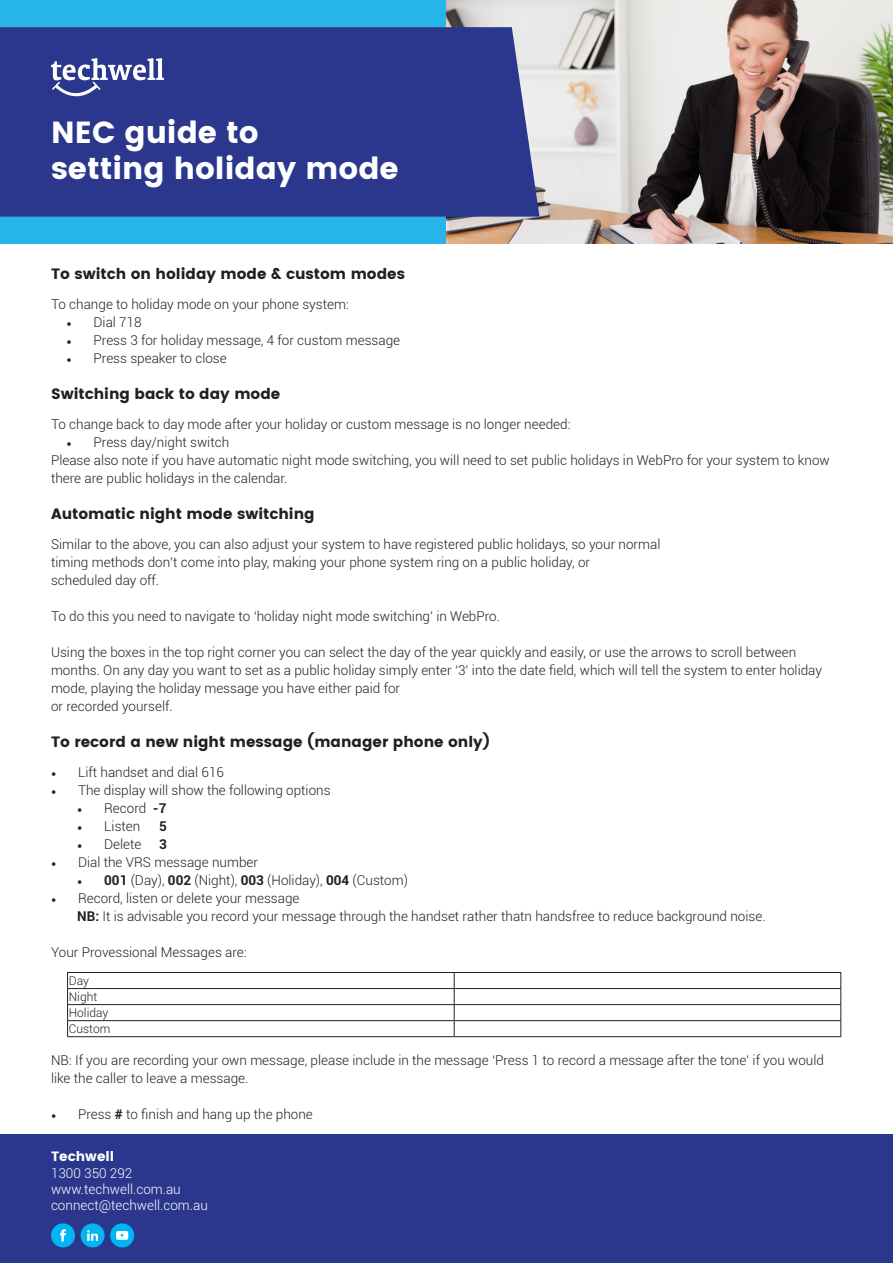
<style>
.page{position:relative;width:893px;height:1263px;background:#fff}
.page>*{position:absolute;margin:0;border:0;box-sizing:border-box;transform-origin:0 0}
.t1{font:30.45px "Poppins";color:#fff}
.t2{font:15px "Poppins";color:#231f20}
.t3{font:300 13.5px/18px "Roboto";color:#231f20}
.t4{font:300 13.5px "Roboto";color:#fff}
.t5{font:13.5px "Poppins";color:#fff}
.t6{font:700 13.5px "Roboto";color:#231f20}
.t7{font:300 12px "Roboto";color:#231f20}
.s1{font-family:"Minion Pro";font-weight:400}
.s2{font-weight:700}
</style>
<div class="page">
<div style="left:0;top:0;width:629px;height:244px;background:#27b4e8"></div>
<img style="left:446px;top:0;width:447px;height:244px">
<div style="left:0;top:27px;width:539px;height:190px;background:#2a378d"></div>
<div style="left:0;top:1135px;width:893px;height:128px;background:#2a378d"></div>
<svg style="left:51px;top:1223px;width:24px;height:24px"></svg>
<svg style="left:81px;top:1223px;width:53px;height:24px"></svg>
<svg style="left:51px;top:58px;width:113px;height:44px;background:#5c66a8"></svg>
<hr style="left:67px;top:972px;width:387px;height:1px;background:#231f20">
<hr style="left:454px;top:972px;width:387px;height:1px;background:#231f20">
<hr style="left:67px;top:988px;width:387px;height:1px;background:#231f20">
<hr style="left:454px;top:988px;width:387px;height:1px;background:#231f20">
<hr style="left:67px;top:1004px;width:387px;height:1px;background:#231f20">
<hr style="left:454px;top:1004px;width:387px;height:1px;background:#231f20">
<hr style="left:67px;top:1020px;width:387px;height:1px;background:#231f20">
<svg style="left:67px;top:973px;width:1px;height:63px"></svg>
<hr style="left:454px;top:1020px;width:387px;height:1px;background:#231f20">
<svg style="left:454px;top:973px;width:1px;height:63px"></svg>
<svg style="left:840px;top:973px;width:1px;height:63px"></svg>
<hr style="left:67px;top:1036px;width:387px;height:1px;background:#231f20">
<hr style="left:454px;top:1036px;width:387px;height:1px;background:#231f20">
<p class="t1" style="left:51px;top:114px;width:209px">NEC guide to</p>
<p class="t1" style="left:51px;top:151px;width:349px">setting holiday mode</p>
<p class="t2" style="left:51px;top:265px;width:355px">To switch on holiday mode &amp; custom modes</p>
<p class="t3" style="left:51px;top:294px;width:299px">To change to holiday mode on your phone system:</p>
<p class="t3" style="left:67px;top:312px;width:77px"><span class="s1">•</span> Dial 718</p>
<p class="t3" style="left:67px;top:330px;width:335px"><span class="s1">•</span> Press 3 for holiday message, 4 for custom message</p>
<p class="t3" style="left:67px;top:348px;width:162px"><span class="s1">•</span> Press speaker to close</p>
<p class="t2" style="left:51px;top:385px;width:231px">Switching back to day mode</p>
<p class="t3" style="left:51px;top:414px;width:521px">To change back to day mode after your holiday or custom message is no longer needed:</p>
<p class="t3" style="left:67px;top:432px;width:164px"><span class="s1">•</span> Press day/night switch</p>
<p class="t3" style="left:51px;top:450px;width:780px">Please also note if you have automatic night mode switching, you will need to set public holidays in WebPro for your system to know there are public holidays in the calendar.</p>
<p class="t2" style="left:51px;top:505px;width:265px">Automatic night mode switching</p>
<p class="t3" style="left:51px;top:534px;width:611px">Similar to the above, you can also adjust your system to have registered public holidays, so your normal timing methods don’t come into play, making your phone system ring on a public holiday, or</p>
<p class="t3" style="left:51px;top:570px;width:110px">scheduled day off.</p>
<p class="t3" style="left:51px;top:606px;width:450px">To do this you need to navigate to ‘holiday night mode switching’ in WebPro.</p>
<p class="t3" style="left:51px;top:642px;width:772px">Using the boxes in the top right corner you can select the day of the year quickly and easily, or use the arrows to scroll between months. On any day you want to set as a public holiday simply enter ‘3’ into the date field, which will tell the system to enter holiday mode, playing the holiday message you have either paid for</p>
<p class="t3" style="left:51px;top:696px;width:123px">or recorded yourself.</p>
<p class="t2" style="left:51px;top:733px;width:441px">To record a new night message (manager phone only)</p>
<p class="t3" style="left:51px;top:762px;width:174px"><span class="s1">•</span> Lift handset and dial 616</p>
<p class="t3" style="left:51px;top:780px;width:281px"><span class="s1">•</span> The display will show the following options</p>
<p class="t3" style="left:77px;top:798px;width:91px"><span class="s1">•</span> Record <span class="s2">-7</span></p>
<p class="t3" style="left:77px;top:816px;width:65px"><span class="s1">•</span> Listen</p>
<p class="t6" style="left:159px;top:816px;width:9px">5</p>
<p class="t3" style="left:77px;top:834px;width:66px"><span class="s1">•</span> Delete</p>
<p class="t6" style="left:159px;top:834px;width:9px">3</p>
<p class="t3" style="left:51px;top:852px;width:209px"><span class="s1">•</span> Dial the VRS message number</p>
<p class="t3" style="left:77px;top:870px;width:332px"><span class="s1">•</span> <span class="s2">001</span> (Day), <span class="s2">002</span> (Night), <span class="s2">003</span> (Holiday), <span class="s2">004</span> (Custom)</p>
<p class="t3" style="left:51px;top:888px;width:250px"><span class="s1">•</span> Record, listen or delete your message</p>
<p class="t3" style="left:77px;top:906px;width:690px"><span class="s2">NB:</span> It is advisable you record your message through the handset rather thatn handsfree to reduce background noise.</p>
<p class="t3" style="left:51px;top:942px;width:197px">Your Provessional Messages are:</p>
<p class="t7" style="left:69px;top:972px;width:22px">Day</p>
<p class="t7" style="left:69px;top:988px;width:30px">Night</p>
<p class="t7" style="left:69px;top:1004px;width:41px">Holiday</p>
<p class="t7" style="left:69px;top:1020px;width:43px">Custom</p>
<p class="t3" style="left:51px;top:1050px;width:774px">NB: If you are recording your own message, please include in the message ‘Press 1 to record a message after the tone’ if you would like the caller to leave a message.</p>
<p class="t3" style="left:51px;top:1104px;width:263px"><span class="s1">•</span> Press <span class="s2">#</span> to finish and hang up the phone</p>
<p class="t5" style="left:51px;top:1149px;width:65px">Techwell</p>
<p class="t4" style="left:51px;top:1163px;width:83px">1300 350 292</p>
<p class="t4" style="left:51px;top:1179px;width:131px">www.techwell.com.au</p>
<p class="t4" style="left:51px;top:1196px;width:158px">connect@techwell.com.au</p>
</div>
